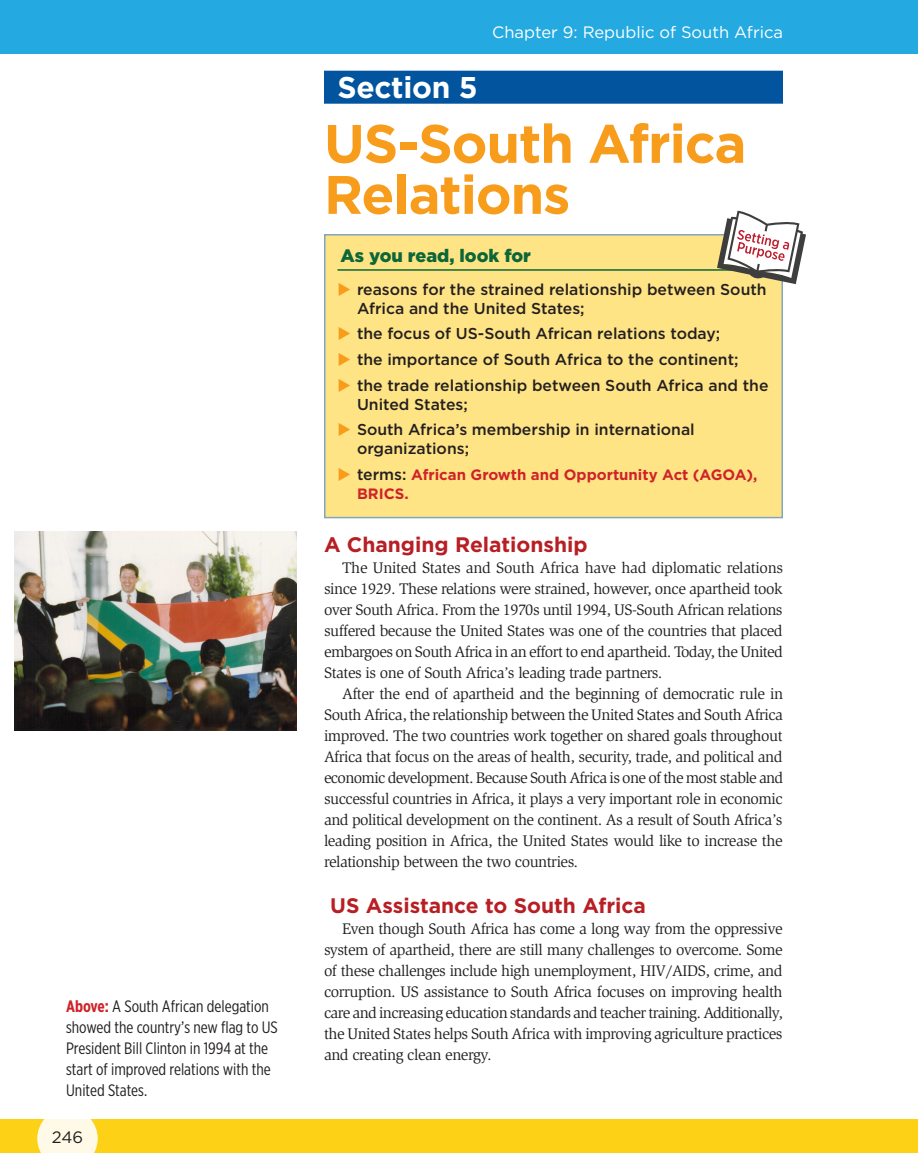
<style>
.page{position:relative;width:918px;height:1175px;background:#fff}
.page>*{position:absolute;margin:0;border:0;box-sizing:border-box;transform-origin:0 0}
.WS__A-T__-_Section_T{font:700 54px/51px "Gotham";letter-spacing:-.02em;color:#f89c1c}
.WS__A-N__-__section{font:700 30px "Gotham";letter-spacing:-.01em;color:#fff}
.WS_-__B__Subtitle__r{font:700 21px "Gotham";color:#b71f24}
.WS_-__As_your_read{font:900 18px "Gotham";color:#0c6638}
.WS_-_Caption_txt{font:16.5px/21px "Gotham X Narrow";color:#231f20}
.t1{font:16.5px "Gotham";color:#fff}
.t2{font:16.5px "Gotham";color:#231f20}
.WS_-_body_copy_JUSTI{font:15.75px/21px "Slimbach Std";letter-spacing:-.03em;color:#231f20;text-align:justify}
.WS_-_As_you_read___R{font:500 15.75px/18.9px "Gotham";color:#231f20}
.WS_-_As_you_read___R-2{font:700 15px/18.9px "Gotham";color:#cf232a}
.s1{font-weight:700;color:#cf232a}
.s2{color:#f89c1c}
.s3{font-weight:500;font-size:15.75px;color:#231f20}
</style>
<div class="page">
<div style="left:324px;top:234px;width:459px;height:284px;background:#fee484"></div>
<div style="left:324px;top:71px;width:459px;height:33px;background:#01549d"></div>
<hr style="left:338px;top:269px;width:432px;height:2px;background:#0c6638">
<svg style="left:717px;top:211px;width:89px;height:73px"></svg>
<img style="left:14px;top:531px;width:283px;height:199px">
<div style="left:0;top:1119px;width:918px;height:33px;background:#fcd116"></div>
<div style="left:0;top:0;width:918px;height:54px;background:#24aae1"></div>
<svg style="left:37px;top:1108px;width:61px;height:60px;fill:#fefae7"></svg>
<p class="WS_-_Caption_txt" style="left:66px;top:995px;width:213px"><span class="s1">Above:</span> A South African delegation showed the country’s new flag to US<br>President Bill Clinton in 1994 at the start of improved relations with the<br>United States.</p>
<p class="t2" style="left:52px;top:1126px;width:33px">246</p>
<p class="t1" style="left:492px;top:22px;width:292px">Chapter 9: Republic of South Africa</p>
<p class="WS__A-N__-__section" style="left:338px;top:68px;width:142px">Section 5</p>
<p class="WS__A-T__-_Section_T" style="left:324px;top:118px;width:424px">US-South Africa<br>Relations</p>
<p class="WS_-__As_your_read" style="left:340px;top:244px;width:192px">As you read, look for</p>
<p class="WS_-_As_you_read___R" style="left:357px;top:280px;width:411px;text-indent:-20px"><span class="s2">◆</span> reasons for the strained relationship between South<br>Africa and the United States;</p>
<p class="WS_-_As_you_read___R" style="left:338px;top:324px;width:384px"><span class="s2">◆</span> the focus of US-South African relations today;</p>
<p class="WS_-_As_you_read___R" style="left:338px;top:350px;width:403px"><span class="s2">◆</span> the importance of South Africa to the continent;</p>
<p class="WS_-_As_you_read___R" style="left:357px;top:375px;width:413px;text-indent:-20px"><span class="s2">◆</span> the trade relationship between South Africa and the<br>United States;</p>
<p class="WS_-_As_you_read___R" style="left:357px;top:420px;width:339px;text-indent:-20px"><span class="s2">◆</span> South Africa’s membership in international organizations;</p>
<p class="WS_-_As_you_read___R-2" style="left:357px;top:465px;width:402px;text-indent:-20px"><span class="s2">◆</span> <span class="s3">terms:</span> African Growth and Opportunity Act (AGOA),<br>BRICS.</p>
<p class="WS_-__B__Subtitle__r" style="left:324px;top:530px;width:265px">A Changing Relationship</p>
<p class="WS_-_body_copy_JUSTI" style="left:324px;top:557px;width:461px;text-indent:18px">The United States and South Africa have had diplomatic relations since 1929. These relations were strained, however, once apartheid took over South Africa. From the 1970s until 1994, US-South African relations suffered because the United States was one of the countries that placed embargoes on South Africa in an effort to end apartheid. Today, the United States is one of South Africa’s leading trade partners.</p>
<p class="WS_-_body_copy_JUSTI" style="left:324px;top:683px;width:461px;text-indent:18px">After the end of apartheid and the beginning of democratic rule in South Africa, the relationship between the United States and South Africa improved. The two countries work together on shared goals throughout Africa that focus on the areas of health, security, trade, and political and economic development. Because South Africa is one of the most stable and successful countries in Africa, it plays a very important role in economic and political development on the continent. As a result of South Africa’s leading position in Africa, the United States would like to increase the relationship between the two countries.</p>
<p class="WS_-__B__Subtitle__r" style="left:330px;top:891px;width:317px">US Assistance to South Africa</p>
<p class="WS_-_body_copy_JUSTI" style="left:324px;top:918px;width:461px;text-indent:18px">Even though South Africa has come a long way from the oppressive system of apartheid, there are still many challenges to overcome. Some of these challenges include high unemployment, HIV/AIDS, crime, and corruption. US assistance to South Africa focuses on improving health care and increasing education standards and teacher training. Additionally, the United States helps South Africa with improving agriculture practices and creating clean energy.</p>
</div>
